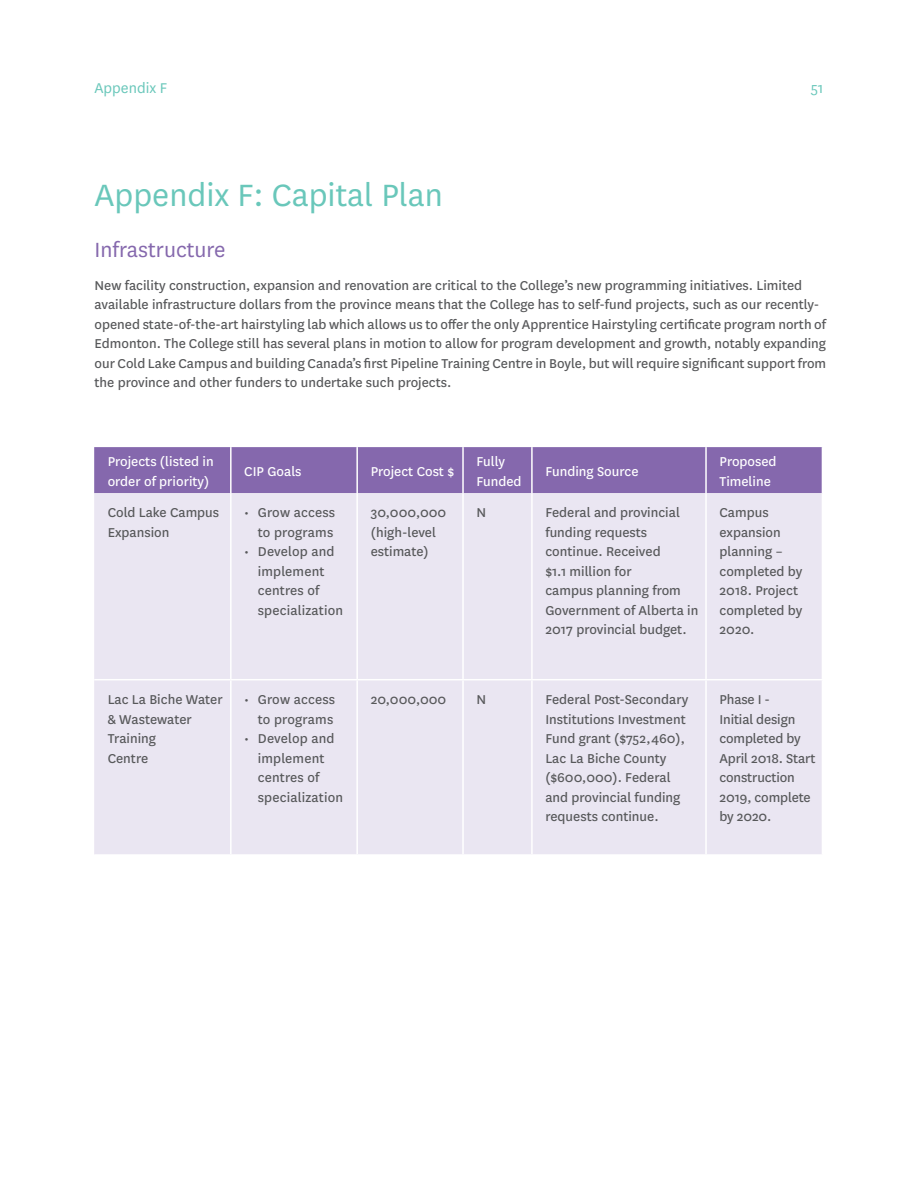
<style>
.page{position:relative;width:918px;height:1188px;background:#fff}
.page>*{position:absolute;margin:0;border:0;box-sizing:border-box;transform-origin:0 0}
.t1{font:36px "National";color:#69c7ba}
.t2{font:24px "National";color:#8568ad}
.t3{font:16.5px "National";color:#69c7ba}
.t4{font:15px/19.5px "National";color:#57585a}
.t5{font:15px/19.5px "National";color:#fff}
</style>
<div class="page">
<div style="left:94px;top:447px;width:728px;height:46px;background:#8568ad"></div>
<div style="left:94px;top:493px;width:728px;height:361px;background:#eae6f2"></div>
<hr style="left:230px;top:493px;width:2px;height:186px;background:#fff">
<hr style="left:356px;top:493px;width:2px;height:186px;background:#fff">
<hr style="left:462px;top:493px;width:2px;height:186px;background:#fff">
<hr style="left:531px;top:493px;width:2px;height:186px;background:#fff">
<hr style="left:705px;top:493px;width:2px;height:186px;background:#fff">
<hr style="left:230px;top:680px;width:2px;height:174px;background:#fff">
<hr style="left:356px;top:680px;width:2px;height:174px;background:#fff">
<hr style="left:462px;top:680px;width:2px;height:174px;background:#fff">
<hr style="left:531px;top:680px;width:2px;height:174px;background:#fff">
<hr style="left:705px;top:680px;width:2px;height:174px;background:#fff">
<hr style="left:230px;top:447px;width:2px;height:46px;background:#fff">
<hr style="left:356px;top:447px;width:2px;height:46px;background:#fff">
<hr style="left:462px;top:447px;width:2px;height:46px;background:#fff">
<hr style="left:531px;top:447px;width:2px;height:46px;background:#fff">
<hr style="left:705px;top:447px;width:2px;height:46px;background:#fff">
<hr style="left:94px;top:679px;width:137px;height:1px;background:#fff">
<hr style="left:231px;top:679px;width:126px;height:1px;background:#fff">
<hr style="left:357px;top:679px;width:106px;height:1px;background:#fff">
<hr style="left:463px;top:679px;width:69px;height:1px;background:#fff">
<hr style="left:532px;top:679px;width:174px;height:1px;background:#fff">
<hr style="left:706px;top:679px;width:117px;height:1px;background:#fff">
<p class="t3" style="left:94px;top:78px;width:74px">Appendix F</p>
<p class="t3" style="left:811px;top:78px;width:14px">51</p>
<h1 class="t1" style="left:94px;top:172px;width:350px">Appendix F: Capital Plan</h1>
<h2 class="t2" style="left:94px;top:234px;width:133px">Infrastructure</h2>
<p class="t4" style="left:94px;top:275px;width:733px">New facility construction, expansion and renovation are critical to the College’s new programming initiatives. Limited available infrastructure dollars from the province means that the College has to self-fund projects, such as our recently&shy;opened state-of-the-art hairstyling lab which allows us to offer the only Apprentice Hairstyling certificate program north of Edmonton. The College still has several plans in motion to allow for program development and growth, notably expanding our Cold Lake Campus and building Canada’s first Pipeline Training Centre in Boyle, but will require significant support from the province and other funders to undertake such projects.</p>
<p class="t5" style="left:108px;top:451px;width:107px">Projects (listed in order of priority)</p>
<p class="t5" style="left:244px;top:461px;width:59px">CIP Goals</p>
<p class="t5" style="left:371px;top:461px;width:85px">Project Cost $</p>
<p class="t5" style="left:477px;top:451px;width:47px">Fully<br>Funded</p>
<p class="t5" style="left:545px;top:461px;width:95px">Funding Source</p>
<p class="t5" style="left:720px;top:451px;width:59px">Proposed<br>Timeline</p>
<p class="t4" style="left:108px;top:502px;width:113px">Cold Lake Campus<br>Expansion</p>
<p class="t4" style="left:244px;top:502px;width:92px;text-align:right">• Grow access to programs</p>
<p class="t4" style="left:258px;top:541px;width:87px;text-indent:-14px">• Develop and implement centres of specialization</p>
<p class="t4" style="left:371px;top:502px;width:77px">30,000,000 (high-level estimate)</p>
<p class="t4" style="left:477px;top:502px;width:11px">N</p>
<p class="t4" style="left:545px;top:502px;width:154px">Federal and provincial funding requests continue. Received<br>$1.1 million for<br>campus planning from<br>Government of Alberta in<br>2017 provincial budget.</p>
<p class="t4" style="left:720px;top:502px;width:84px">Campus expansion planning – completed by<br>2018. Project completed by<br>2020.</p>
<p class="t4" style="left:108px;top:689px;width:117px">Lac La Biche Water &amp; Wastewater<br>Training<br>Centre</p>
<p class="t4" style="left:244px;top:689px;width:92px;text-align:right">• Grow access to programs</p>
<p class="t4" style="left:258px;top:728px;width:87px;text-indent:-14px">• Develop and implement centres of specialization</p>
<p class="t4" style="left:371px;top:689px;width:77px">20,000,000</p>
<p class="t4" style="left:477px;top:689px;width:11px">N</p>
<p class="t4" style="left:545px;top:689px;width:144px">Federal Post-Secondary<br>Institutions Investment<br>Fund grant ($752,460),<br>Lac La Biche County ($600,000). Federal and provincial funding requests continue.</p>
<p class="t4" style="left:720px;top:689px;width:97px">Phase I -<br>Initial design completed by<br>April 2018. Start construction<br>2019, complete by 2020.</p>
</div>
